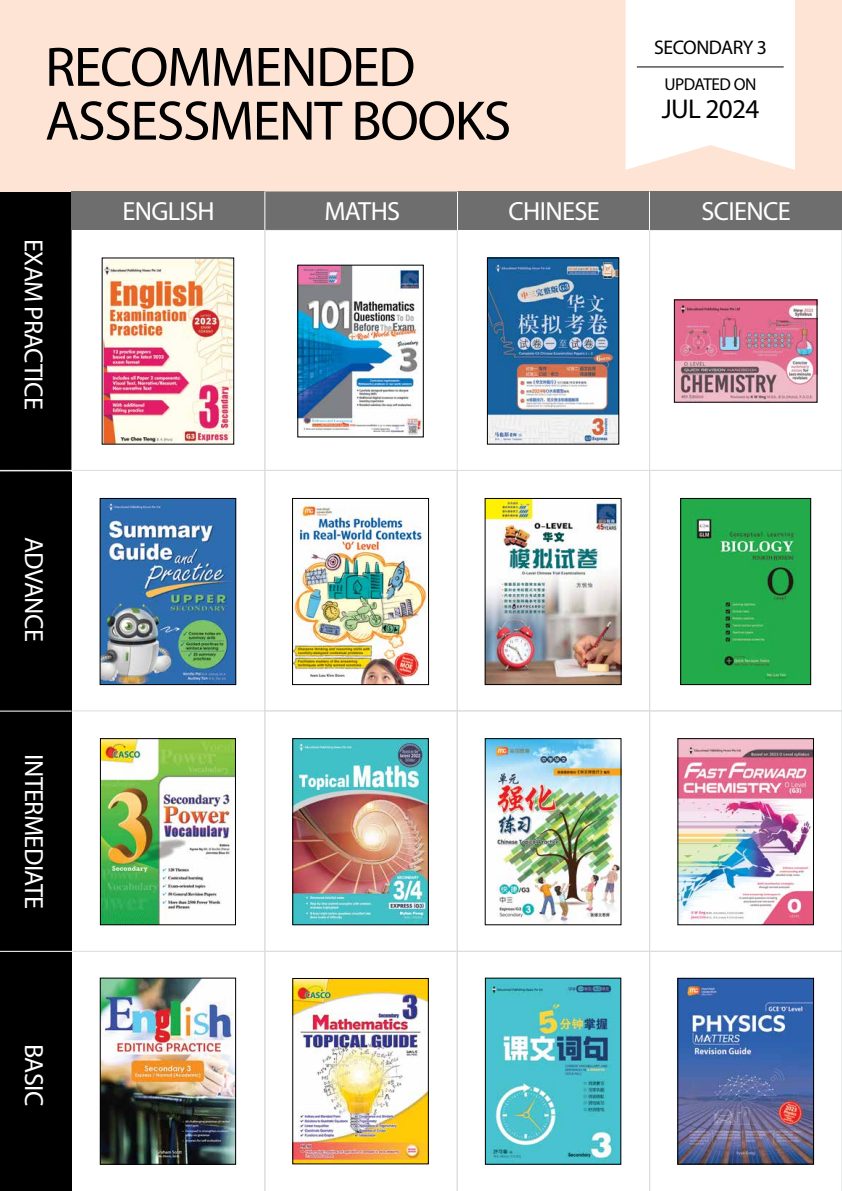
<style>
.page{position:relative;width:842px;height:1191px;background:#fff}
.page>*{position:absolute;margin:0;border:0;box-sizing:border-box;transform-origin:0 0}
.t1{font:700 56px/53.8px "Century Gothic";letter-spacing:-.025em;color:#000}
.t2{font:27.2px "Century Gothic";letter-spacing:-.025em;color:#000}
.t3{font:700 26.3px "Century Gothic";letter-spacing:-.025em;color:#fff}
.t4{font:26.3px "Century Gothic";letter-spacing:-.025em;color:#fff}
.t5{font:700 19.8px "Century Gothic";letter-spacing:-.025em;color:#000}
.t6{font:17.2px "Century Gothic";letter-spacing:-.025em;color:#000}
</style>
<div class="page">
<div style="left:0;top:191px;width:72px;height:280px;background:#000"></div>
<div style="left:0;top:471px;width:72px;height:240px;background:#000"></div>
<div style="left:0;top:711px;width:72px;height:240px;background:#000"></div>
<div style="left:0;top:951px;width:72px;height:240px;background:#000"></div>
<div style="left:0;top:0;width:842px;height:191px;background:#fee4d4"></div>
<svg style="left:625px;top:0;width:170px;height:170px;background:#fefcfa"></svg>
<hr style="left:637px;top:67px;width:147px;height:1px;background:#000">
<svg style="left:71px;top:229px;width:164px;height:240px"></svg>
<div style="left:264px;top:229px;width:194px;height:242px;border:1px solid #dcddde"></div>
<div style="left:649px;top:229px;width:193px;height:242px;border:1px solid #dcddde"></div>
<svg style="left:71px;top:469px;width:195px;height:217px"></svg>
<div style="left:264px;top:470px;width:194px;height:241px;border:1px solid #dcddde"></div>
<div style="left:457px;top:470px;width:193px;height:241px;border:1px solid #dcddde"></div>
<div style="left:649px;top:470px;width:193px;height:241px;border:1px solid #dcddde"></div>
<svg style="left:71px;top:710px;width:193px;height:216px"></svg>
<div style="left:264px;top:710px;width:194px;height:242px;border:1px solid #dcddde"></div>
<div style="left:457px;top:710px;width:193px;height:242px;border:1px solid #dcddde"></div>
<div style="left:649px;top:710px;width:193px;height:242px;border:1px solid #dcddde"></div>
<svg style="left:73px;top:951px;width:191px;height:214px"></svg>
<svg style="left:264px;top:950px;width:193px;height:241px"></svg>
<svg style="left:457px;top:950px;width:192px;height:241px"></svg>
<svg style="left:649px;top:950px;width:193px;height:241px"></svg>
<div style="left:265px;top:191px;width:194px;height:39px;background:#6f6e6f"></div>
<div style="left:649px;top:191px;width:193px;height:39px;background:#6f6e6f"></div>
<div style="left:458px;top:191px;width:192px;height:39px;background:#6f6e6f"></div>
<div style="left:72px;top:191px;width:193px;height:39px;background:#6f6e6f"></div>
<hr style="left:264px;top:191px;width:1px;height:39px;background:#fff">
<hr style="left:457px;top:191px;width:1px;height:39px;background:#fff">
<hr style="left:649px;top:191px;width:1px;height:39px;background:#fff">
<hr style="left:0;top:470px;width:72px;height:1px;background:#fff">
<hr style="left:0;top:710px;width:72px;height:1px;background:#fff">
<hr style="left:0;top:950px;width:73px;height:2px;background:#fff">
<img style="left:102px;top:979px;width:132px;height:183px">
<div style="left:100px;top:977px;width:136px;height:187px;border:1px solid #000"></div>
<img style="left:102px;top:740px;width:132px;height:183px">
<div style="left:100px;top:738px;width:136px;height:187px;border:1px solid #000"></div>
<img style="left:102px;top:500px;width:132px;height:183px">
<div style="left:100px;top:498px;width:136px;height:187px;border:1px solid #000"></div>
<img style="left:104px;top:259px;width:128px;height:183px">
<img style="left:294px;top:980px;width:133px;height:182px">
<div style="left:292px;top:978px;width:137px;height:186px;border:1px solid #000"></div>
<img style="left:294px;top:740px;width:133px;height:183px">
<div style="left:292px;top:738px;width:137px;height:187px;border:1px solid #000"></div>
<img style="left:294px;top:503px;width:133px;height:180px">
<div style="left:292px;top:498px;width:137px;height:187px;border:1px solid #000"></div>
<img style="left:487px;top:979px;width:132px;height:183px">
<img style="left:487px;top:740px;width:132px;height:183px">
<img style="left:487px;top:500px;width:133px;height:183px">
<div style="left:485px;top:498px;width:137px;height:187px;border:1px solid #000"></div>
<img style="left:489px;top:259px;width:128px;height:183px">
<div style="left:487px;top:257px;width:132px;height:187px;border:1px solid #000"></div>
<img style="left:679px;top:979px;width:133px;height:183px">
<div style="left:677px;top:977px;width:137px;height:187px;border:1px solid #000"></div>
<img style="left:679px;top:740px;width:133px;height:183px">
<div style="left:677px;top:738px;width:137px;height:187px;border:1px solid #000"></div>
<img style="left:682px;top:500px;width:127px;height:183px">
<div style="left:680px;top:498px;width:131px;height:187px;border:1px solid #000"></div>
<img style="left:676px;top:301px;width:139px;height:100px">
<img style="left:299px;top:267px;width:123px;height:168px">
<div style="left:297px;top:265px;width:127px;height:172px;border:1px solid #000"></div>
<h1 class="t1" style="left:45px;top:39px;width:468px">RECOMMENDED<br>ASSESSMENT BOOKS</h1>
<p class="t5" style="left:654px;top:35px;width:114px">SECONDARY 3</p>
<p class="t6" style="left:664px;top:73px;width:94px">UPDATED ON</p>
<p class="t2" style="left:662px;top:92px;width:99px">JUL 2024</p>
<p class="t3" style="left:50px;top:239px;width:172px;rotate:90deg">EXAM PRACTICE</p>
<p class="t3" style="left:50px;top:537px;width:106px;rotate:90deg">ADVANCE</p>
<p class="t3" style="left:50px;top:754px;width:156px;rotate:90deg">INTERMEDIATE</p>
<p class="t3" style="left:50px;top:1043px;width:64px;rotate:90deg">BASIC</p>
<p class="t4" style="left:122px;top:195px;width:94px">ENGLISH</p>
<p class="t4" style="left:325px;top:195px;width:77px">MATHS</p>
<p class="t4" style="left:509px;top:195px;width:93px">CHINESE</p>
<p class="t4" style="left:701px;top:195px;width:91px">SCIENCE</p>
</div>
